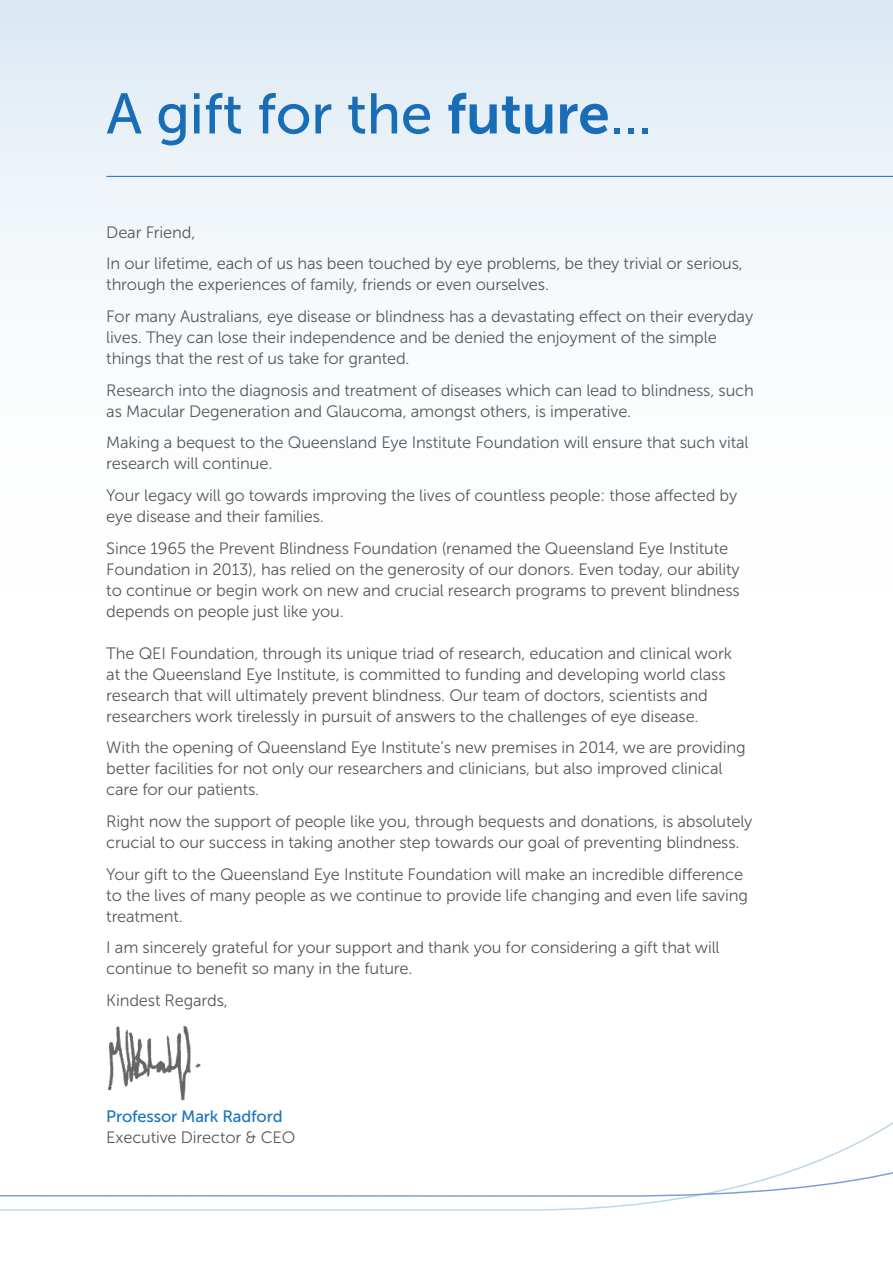
<style>
.page{position:relative;width:893px;height:1263px;background:#fff}
.page>*{position:absolute;margin:0;border:0;box-sizing:border-box;transform-origin:0 0}
.t1{font:57px "Museo Sans 500";letter-spacing:-.005em;color:#1c75bc}
.t2{font:16.5px/21px "Museo Sans 300";letter-spacing:-.01em;color:#58595b}
.t3{font:16.5px "Museo Sans 500";letter-spacing:-.01em;color:#1c75bc}
.s1{font-family:"Museo Sans 700"}
</style>
<div class="page">
<div style="left:0;top:0;width:893px;height:631px;background:linear-gradient(to bottom,#e1ecf5,#fff)"></div>
<hr style="left:106px;top:176px;width:787px;height:1px;background:#1c75bc">
<svg style="left:0;top:1197px;width:692px;height:14px"></svg>
<svg style="left:0;top:1100px;width:893px;height:97px"></svg>
<img style="left:108px;top:1026px;width:93px;height:74px">
<h1 class="t1" style="left:106px;top:83px;width:548px">A gift for the <span class="s1">future</span>...</h1>
<p class="t2" style="left:106px;top:216px;width:638px;line-height:31.7px">Dear Friend,<br>In our lifetime, each of us has been touched by eye problems, be they trivial or serious,</p>
<p class="t2" style="left:106px;top:269px;width:648px;line-height:31.7px">through the experiences of family, friends or even ourselves.<br>For many Australians, eye disease or blindness has a devastating effect on their everyday</p>
<p class="t2" style="left:106px;top:327px;width:612px">lives. They can lose their independence and be denied the enjoyment of the simple things that the rest of us take for granted.</p>
<p class="t2" style="left:106px;top:380px;width:649px">Research into the diagnosis and treatment of diseases which can lead to blindness, such as Macular Degeneration and Glaucoma, amongst others, is imperative.</p>
<p class="t2" style="left:106px;top:432px;width:644px">Making a bequest to the Queensland Eye Institute Foundation will ensure that such vital research will continue.</p>
<p class="t2" style="left:106px;top:485px;width:633px">Your legacy will go towards improving the lives of countless people: those affected by eye disease and their families.</p>
<p class="t2" style="left:106px;top:537px;width:635px">Since 1965 the Prevent Blindness Foundation (renamed the Queensland Eye Institute Foundation in 2013), has relied on the generosity of our donors. Even today, our ability to continue or begin work on new and crucial research programs to prevent blindness depends on people just like you.</p>
<p class="t2" style="left:106px;top:643px;width:627px">The QEI Foundation, through its unique triad of research, education and clinical work at the Queensland Eye Institute, is committed to funding and developing world class research that will ultimately prevent blindness. Our team of doctors, scientists and researchers work tirelessly in pursuit of answers to the challenges of eye disease.</p>
<p class="t2" style="left:106px;top:737px;width:641px">With the opening of Queensland Eye Institute’s new premises in 2014, we are providing better facilities for not only our researchers and clinicians, but also improved clinical care for our patients.</p>
<p class="t2" style="left:106px;top:811px;width:648px">Right now the support of people like you, through bequests and donations, is absolutely crucial to our success in taking another step towards our goal of preventing blindness.</p>
<p class="t2" style="left:106px;top:863px;width:643px">Your gift to the Queensland Eye Institute Foundation will make an incredible difference to the lives of many people as we continue to provide life changing and even life saving treatment.</p>
<p class="t2" style="left:106px;top:937px;width:615px">I am sincerely grateful for your support and thank you for considering a gift that will continue to benefit so many in the future.</p>
<p class="t2" style="left:106px;top:990px;width:123px">Kindest Regards,</p>
<p class="t3" style="left:106px;top:1107px;width:178px">Professor Mark Radford</p>
<p class="t2" style="left:106px;top:1127px;width:191px">Executive Director &amp; CEO</p>
</div>
